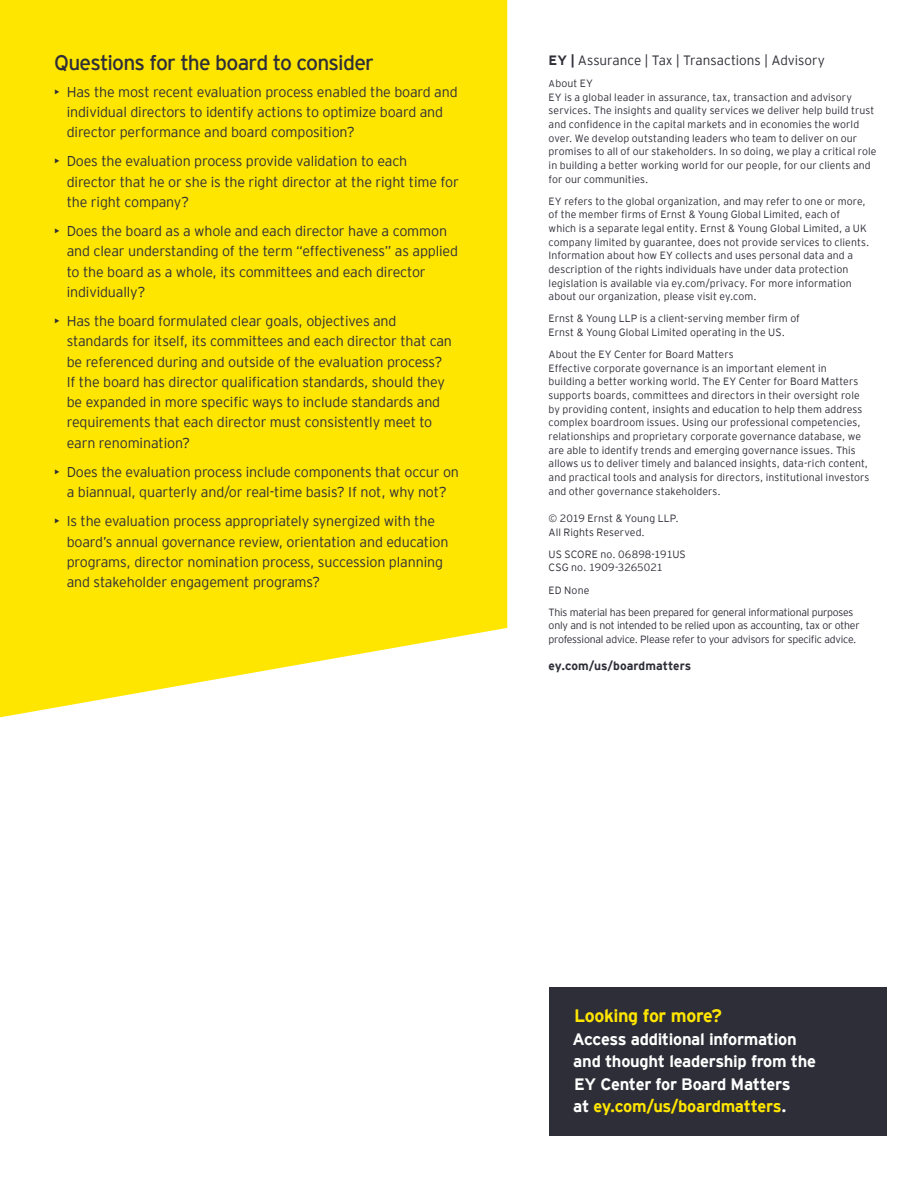
<style>
.page{position:relative;width:918px;height:1188px;background:#fff}
.page>*{position:absolute;margin:0;border:0;box-sizing:border-box;transform-origin:0 0}
.t1{font:21px "EY Interstate";letter-spacing:-.035em;color:#2e2e38}
.t2{font:700 18px "EY Interstate";letter-spacing:-.02em;color:#ffe600}
.t3{font:700 16.5px/22.5px "EY Interstate";letter-spacing:-.02em;color:#fff}
.t4{font:300 14.25px/20.2px "EY Interstate";letter-spacing:-.01em;color:#2e2e38}
.t5{font:300 13.5px "EY Interstate";letter-spacing:-.005em;color:#2e2e38}
.t6{font:700 12px "EY Interstate";color:#2e2e38}
.t7{font:300 10.5px/13.6px "EY Interstate";letter-spacing:.005em;color:#2e2e38}
.t8{font:300 10.5px/22.2px "EY Interstate";letter-spacing:-.02em;color:#2e2e38}
.s1{font-weight:700}
.s2{font-size:9.75px}
.s3{color:#ffe600}
</style>
<div class="page">
<div style="left:549px;top:987px;width:338px;height:149px;background:#2e2e38"></div>
<div style="left:0;top:0;width:507px;height:717px;background:#ffe600"></div>
<h1 class="t1" style="left:54px;top:47px;width:321px">Questions for the board to consider</h1>
<h3 class="t4" style="left:67px;top:81px;width:393px;text-indent:-13px">• Has the most recent evaluation process enabled the board and individual directors to identify actions to optimize board and director performance and board composition?</h3>
<h3 class="t4" style="left:67px;top:150px;width:394px;text-indent:-13px">• Does the evaluation process provide validation to each director that he or she is the right director at the right time for the right company?</h3>
<h3 class="t4" style="left:67px;top:220px;width:393px;text-indent:-13px">• Does the board as a whole and each director have a common and clear understanding of the term “effectiveness” as applied to the board as a whole, its committees and each director individually?</h3>
<p class="t4" style="left:67px;top:310px;width:387px;text-indent:-13px">• Has the board formulated clear goals, objectives and standards for itself, its committees and each director that can be referenced during and outside of the evaluation process?<br>If the board has director qualification standards, should they be expanded in more specific ways to include standards and requirements that each director must consistently meet to earn renomination?</p>
<h3 class="t4" style="left:54px;top:461px;width:407px;text-align:center">• Does the evaluation process include components that occur on a biannual, quarterly and/or real-time basis? If not, why not?</h3>
<h3 class="t4" style="left:67px;top:510px;width:383px;text-indent:-13px">• Is the evaluation process appropriately synergized with the board’s annual governance review, orientation and education programs, director nomination process, succession planning and stakeholder engagement programs?</h3>
<p class="t5" style="left:549px;top:50px;width:278px"><span class="s1">EY |</span> Assurance | Tax | Transactions | Advisory</p>
<p class="t7" style="left:549px;top:76px;width:329px"><span class="s2">A</span>bout EY<br>EY is a global leader in assurance, tax, transaction and advisory services. The insights and quality services we deliver help build trust and confidence in the capital markets and in economies the world over. We develop outstanding leaders who team to deliver on our promises to all of our stakeholders. In so doing, we play a critical role in building a better working world for our people, for our clients and for our communities.</p>
<p class="t7" style="left:549px;top:193px;width:322px">EY refers to the global organization, and may refer to one or more, of the member firms of Ernst &amp; Young Global Limited, each of which is a separate legal entity. Ernst &amp; Young Global Limited, a UK company limited by guarantee, does not provide services to clients.<br>Information about how EY collects and uses personal data and a description of the rights individuals have under data protection legislation is available via ey.com/privacy. For more information about our organization, please visit ey.com.</p>
<p class="t7" style="left:549px;top:311px;width:253px">Ernst &amp; Young LLP is a client-serving member firm of<br>Ernst &amp; Young Global Limited operating in the US.</p>
<p class="t7" style="left:549px;top:347px;width:322px">About the EY Center for Board Matters<br>Effective corporate governance is an important element in<br>building a better working world. The EY Center for Board Matters supports boards, committees and directors in their oversight role by providing content, insights and education to help them address complex boardroom issues. Using our professional competencies, relationships and proprietary corporate governance database, we are able to identify trends and emerging governance issues. This allows us to deliver timely and balanced insights, data-rich content, and practical tools and analysis for directors, institutional investors and other governance stakeholders.</p>
<p class="t7" style="left:549px;top:511px;width:132px">© 2019 Ernst &amp; Young LLP.<br>All Rights Reserved.</p>
<p class="t7" style="left:549px;top:547px;width:139px">US SCORE no. 06898-191US<br>CSG no. 1909-3265021</p>
<p class="t8" style="left:549px;top:578px;width:306px">ED None<br>This material has been prepared for general informational purposes</p>
<p class="t8" style="left:549px;top:618px;width:312px;line-height:13.6px">only and is not intended to be relied upon as accounting, tax or other professional advice. Please refer to your advisors for specific advice.</p>
<p class="t6" style="left:549px;top:657px;width:144px">ey.com/us/boardmatters</p>
<h2 class="t2" style="left:574px;top:1003px;width:149px">Looking for more?</h2>
<h3 class="t3" style="left:573px;top:1027px;width:245px">Access additional information and thought leadership from the<br>EY Center for Board Matters<br>at <span class="s3">ey.com/us/boardmatters</span>.</h3>
</div>
